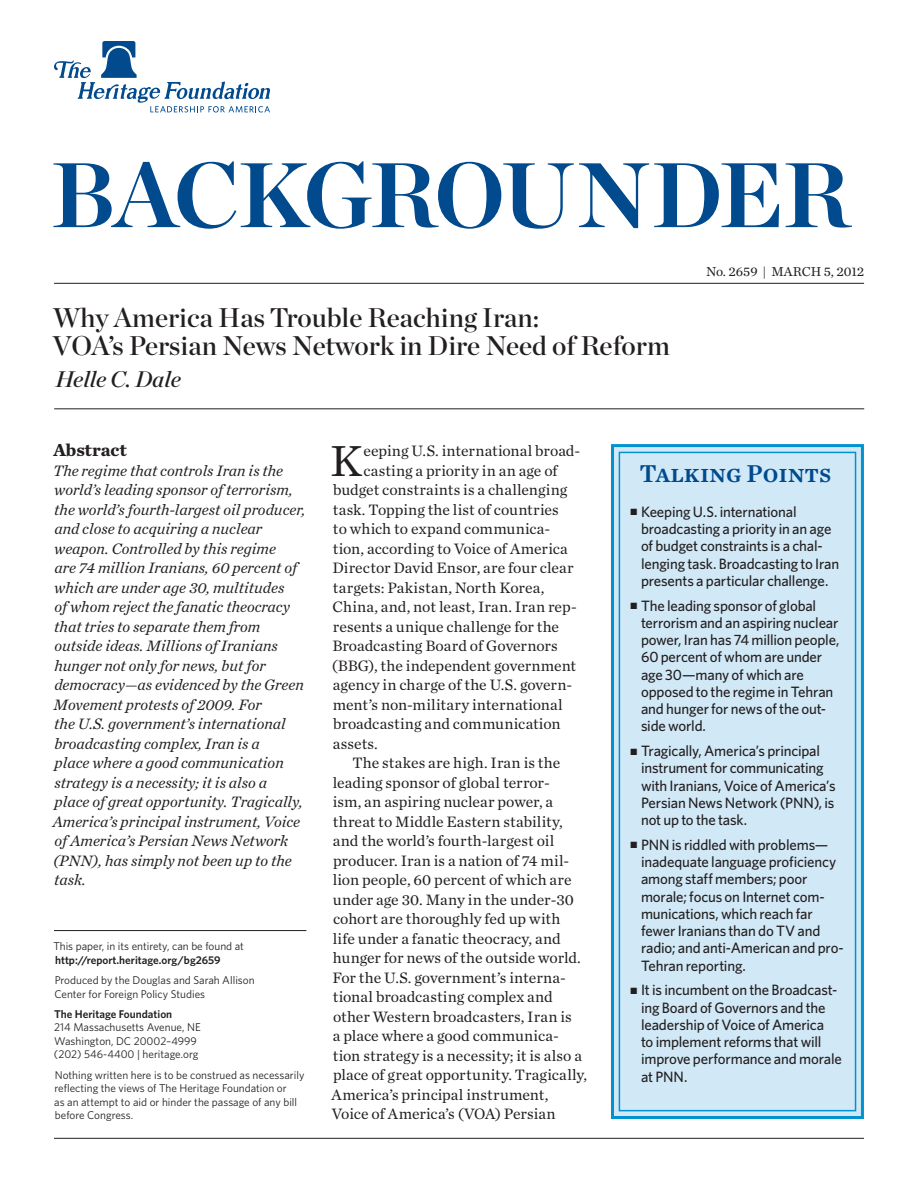
<style>
.page{position:relative;width:918px;height:1188px;background:#fff}
.page>*{position:absolute;margin:0;border:0;box-sizing:border-box;transform-origin:0 0}
.t1{font:91.5px "Chronicle Display Bold SC800";letter-spacing:-.03em;color:#004a8d}
.Body_text-1st_para{font:45.45px "Chronicle Text G1";color:#231f20}
.t2{font:27px/28.5px "Chronicle Display Semi";color:#231f20}
.t3{font:25.5px "Chronicle Text G1 Semi";color:#004a8d}
.Author_byline{font:italic 22.5px "Chronicle Display Semi";color:#231f20}
.Heading1{font:700 18px "Chronicle Text G1";color:#231f20}
.Abstract{font:italic 15.75px/19.5px "Chronicle Text G1";color:#231f20}
.Body_Text{font:15.75px/19.5px "Chronicle Text G1";color:#231f20}
.Body_text-1st_para-2{font:15.75px "Chronicle Text G1";letter-spacing:.005em;color:#231f20}
.t4{font:500 15px/17.2px "Whitney";letter-spacing:-.01em;color:#231f20}
.t5{font:13.5px "Chronicle Text G1";color:#231f20}
.Info_Box{font:11.25px/13.5px "Whitney";color:#231f20}
.t6{font:600 11.25px "Whitney";color:#231f20}
</style>
<div class="page">
<div style="left:611px;top:444px;width:253px;height:675px;background:#d1e8f6;border:3px solid #0093d0"></div>
<div style="left:619px;top:452px;width:237px;height:659px;border:2px solid #0093d0"></div>
<svg style="left:54px;top:41px;width:216px;height:71px"></svg>
<hr style="left:54px;top:1138px;width:810px;height:1px;background:#231f20">
<hr style="left:54px;top:283px;width:810px;height:1px;background:#231f20">
<hr style="left:54px;top:409px;width:810px;height:1px;background:#231f20">
<hr style="left:54px;top:930px;width:252px;height:1px;background:#231f20">
<h1 class="t1" style="left:51px;top:121px;width:801px">BACKGROUNDER</h1>
<p class="t2" style="left:53px;top:301px;width:619px">Why America Has Trouble Reaching Iran:<br>VOA’s Persian News Network in Dire Need of Reform</p>
<p class="Author_byline" style="left:55px;top:361px;width:127px">Helle C. Dale</p>
<p class="t5" style="left:706px;top:262px;width:160px">No. 2659 | MARCH 5, 2012</p>
<h1 class="Heading1" style="left:53px;top:435px;width:75px">Abstract</h1>
<p class="Abstract" style="left:52px;top:460px;width:255px">The regime that controls Iran is the world’s leading sponsor of terrorism, the world’s fourth-largest oil producer, and close to acquiring a nuclear weapon. Controlled by this regime<br>are 74 million Iranians, 60 percent of which are under age 30, multitudes<br>of whom reject the fanatic theocracy that tries to separate them from outside ideas. Millions of Iranians hunger not only for news, but for democracy—as evidenced by the Green Movement protests of 2009. For<br>the U.S. government’s international broadcasting complex, Iran is a<br>place where a good communication strategy is a necessity; it is also a<br>place of great opportunity. Tragically, America’s principal instrument, Voice of America’s Persian News Network (PNN), has simply not been up to the task.</p>
<p class="Info_Box" style="left:53px;top:939px;width:192px">This paper, in its entirety, can be found at</p>
<p class="t6" style="left:55px;top:952px;width:167px">http://report.heritage.org/bg2659</p>
<p class="Info_Box" style="left:55px;top:973px;width:202px">Produced by the Douglas and Sarah Allison<br>Center for Foreign Policy Studies</p>
<p class="t6" style="left:54px;top:1006px;width:120px">The Heritage Foundation</p>
<p class="Info_Box" style="left:54px;top:1020px;width:148px">214 Massachusetts Avenue, NE</p>
<p class="Info_Box" style="left:54px;top:1034px;width:144px">Washington, DC 20002–4999</p>
<p class="Info_Box" style="left:54px;top:1047px;width:146px">(202) 546-4400 | heritage.org</p>
<p class="Info_Box" style="left:54px;top:1068px;width:252px">Nothing written here is to be construed as necessarily reflecting the views of The Heritage Foundation or<br>as an attempt to aid or hinder the passage of any bill before Congress.</p>
<p class="Body_text-1st_para" style="left:330px;top:426px;width:34px">K</p>
<p class="Body_text-1st_para-2" style="left:363px;top:439px;width:218px">eeping U.S. international broad-</p>
<p class="Body_text-1st_para-2" style="left:363px;top:458px;width:196px">casting a priority in an age of</p>
<p class="Body_text-1st_para-2" style="left:333px;top:478px;width:236px">budget constraints is a challenging</p>
<p class="Body_text-1st_para-2" style="left:333px;top:497px;width:227px">task. Topping the list of countries</p>
<p class="Body_text-1st_para-2" style="left:333px;top:517px;width:219px">to which to expand communica-</p>
<p class="Body_text-1st_para-2" style="left:333px;top:536px;width:236px">tion, according to Voice of America</p>
<p class="Body_text-1st_para-2" style="left:332px;top:556px;width:243px">Director David Ensor, are four clear</p>
<p class="Body_text-1st_para-2" style="left:333px;top:575px;width:213px">targets: Pakistan, North Korea,</p>
<p class="Body_text-1st_para-2" style="left:333px;top:595px;width:246px">China, and, not least, Iran. Iran rep-</p>
<p class="Body_text-1st_para-2" style="left:333px;top:614px;width:228px">resents a unique challenge for the</p>
<p class="Body_text-1st_para-2" style="left:332px;top:634px;width:227px">Broadcasting Board of Governors</p>
<p class="Body_text-1st_para-2" style="left:332px;top:653px;width:246px">(BBG), the independent government</p>
<p class="Body_text-1st_para-2" style="left:333px;top:673px;width:241px">agency in charge of the U.S. govern-</p>
<p class="Body_text-1st_para-2" style="left:333px;top:692px;width:231px">ment’s non-military international</p>
<p class="Body_text-1st_para-2" style="left:333px;top:712px;width:229px">broadcasting and communication</p>
<p class="Body_text-1st_para-2" style="left:333px;top:731px;width:46px">assets.</p>
<p class="Body_Text" style="left:332px;top:752px;width:257px;text-indent:21px">The stakes are high. Iran is the leading sponsor of global terror-<br>ism, an aspiring nuclear power, a threat to Middle Eastern stability, and the world’s fourth-largest oil producer. Iran is a nation of 74 mil&shy;lion people, 60 percent of which are under age 30. Many in the under-30 cohort are thoroughly fed up with<br>life under a fanatic theocracy, and hunger for news of the outside world.<br>For the U.S. government’s interna&shy;tional broadcasting complex and other Western broadcasters, Iran is<br>a place where a good communica&shy;tion strategy is a necessity; it is also a place of great opportunity. Tragically, America’s principal instrument, Voice of America’s (VOA) Persian</p>
<h3 class="t3" style="left:639px;top:454px;width:193px">Talking Points</h3>
<p class="t4" style="left:641px;top:503px;width:200px;text-indent:-10px">■ Keeping U.S. international broadcasting a priority in an age of budget constraints is a chal&shy;lenging task. Broadcasting to Iran presents a particular challenge.</p>
<p class="t4" style="left:641px;top:597px;width:200px;text-indent:-10px">■ The leading sponsor of global terrorism and an aspiring nuclear power, Iran has 74 million people,<br>60 percent of whom are under age 30—many of which are opposed to the regime in Tehran and hunger for news of the out&shy;side world.</p>
<p class="t4" style="left:641px;top:742px;width:196px;text-indent:-10px">■ Tragically, America’s principal instrument for communicating with Iranians, Voice of America’s<br>Persian News Network (PNN), is not up to the task.</p>
<p class="t4" style="left:641px;top:836px;width:204px;text-indent:-10px">■ PNN is riddled with problems— inadequate language proficiency among staff members; poor morale; focus on Internet com&shy;munications, which reach far fewer Iranians than do TV and radio; and anti-American and pro-<br>Tehran reporting.</p>
<p class="t4" style="left:641px;top:981px;width:202px;text-indent:-10px">■ It is incumbent on the Broadcast&shy;ing Board of Governors and the leadership of Voice of America<br>to implement reforms that will improve performance and morale at PNN.</p>
</div>
